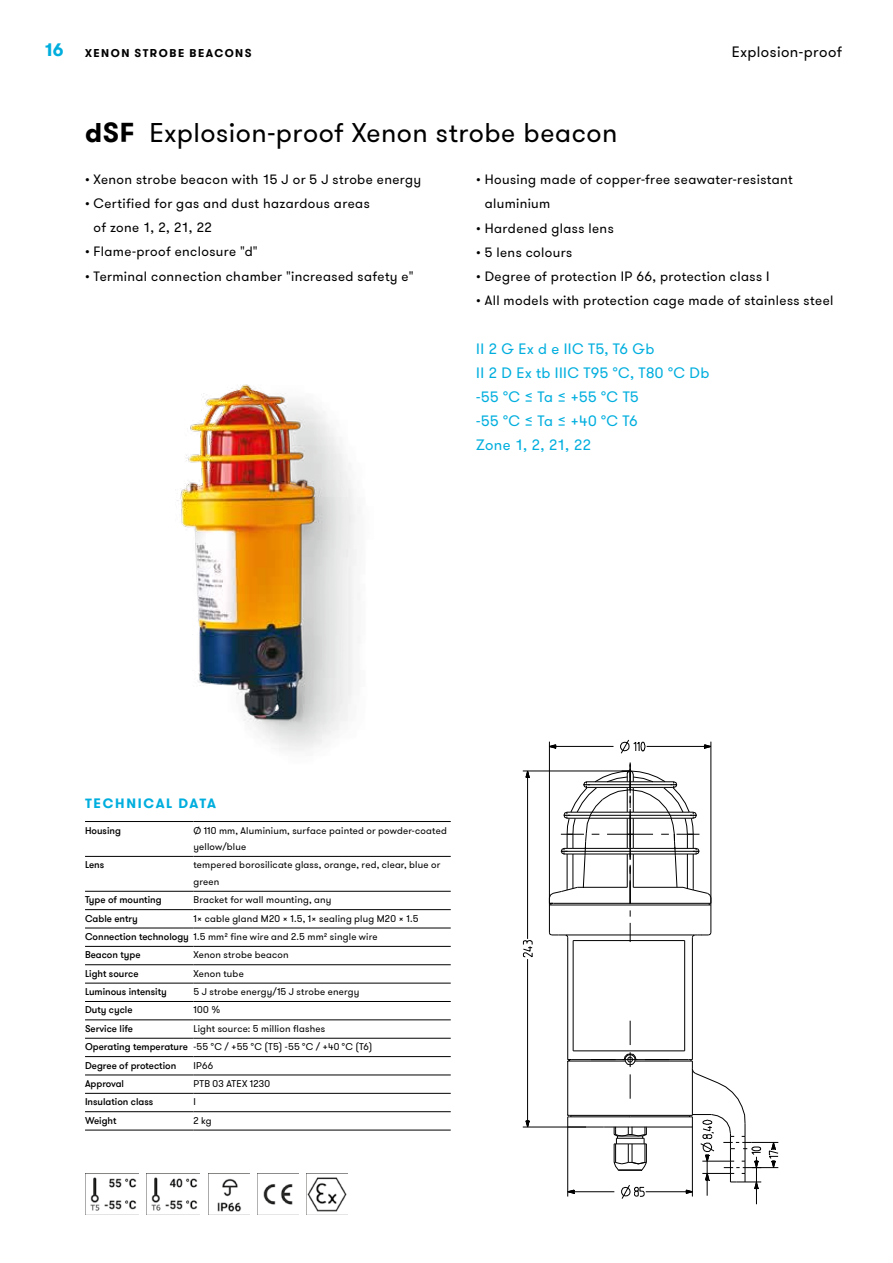
<style>
.page{position:relative;width:893px;height:1263px;background:#fff}
.page>*{position:absolute;margin:0;border:0;box-sizing:border-box;transform-origin:0 0}
.t1{font:27px "GT Walsheim Pro";letter-spacing:.02em;color:#000}
.t2{font:700 27px "GT Walsheim Pro";color:#000}
.t3{font:700 18px "GT Walsheim Pro";color:#00aede}
.t4{font:15px/24px "GT Walsheim Pro";letter-spacing:.03em;color:#00aede}
.t5{font:15px "GT Walsheim Pro";letter-spacing:.03em;color:#000}
.t6{font:13.5px/24px "GT Walsheim Pro";letter-spacing:.03em;color:#000}
.t7{font:700 13.5px "GT Walsheim Pro";letter-spacing:.12em;color:#00aede}
.t8{font:700 11.25px "GT Walsheim Pro";letter-spacing:.135em;color:#000}
.t9{font:9.75px/18.3px "GT Walsheim Pro";letter-spacing:.02em;color:#000}
.t10{font:500 9.75px "GT Walsheim Pro";color:#000}
.s1{font-weight:500}
</style>
<div class="page">
<img style="left:177px;top:384px;width:182px;height:367px">
<svg style="left:630px;top:1074px;width:1px;height:25px"></svg>
<svg style="left:630px;top:1021px;width:1px;height:24px"></svg>
<hr style="left:549px;top:742px;width:1px;height:163px;background:#000">
<hr style="left:711px;top:742px;width:1px;height:163px;background:#000">
<hr style="left:549px;top:746px;width:64px;height:1px;background:#000">
<hr style="left:647px;top:746px;width:64px;height:1px;background:#000">
<svg style="left:620px;top:739px;width:25px;height:15px"></svg>
<svg style="left:549px;top:744px;width:8px;height:5px"></svg>
<svg style="left:704px;top:744px;width:7px;height:5px"></svg>
<hr style="left:567px;top:1127px;width:1px;height:69px;background:#000">
<hr style="left:692px;top:1127px;width:1px;height:69px;background:#000">
<hr style="left:568px;top:1191px;width:46px;height:1px;background:#000">
<hr style="left:646px;top:1191px;width:46px;height:1px;background:#000">
<svg style="left:621px;top:1185px;width:23px;height:14px"></svg>
<svg style="left:567px;top:1190px;width:8px;height:4px"></svg>
<hr style="left:707px;top:1159px;width:1px;height:37px;background:#000">
<hr style="left:523px;top:771px;width:107px;height:1px;background:#000">
<hr style="left:523px;top:1127px;width:63px;height:1px;background:#000">
<hr style="left:527px;top:771px;width:1px;height:168px;background:#000">
<hr style="left:527px;top:959px;width:1px;height:168px;background:#000">
<svg style="left:523px;top:940px;width:9px;height:17px"></svg>
<svg style="left:526px;top:771px;width:4px;height:8px"></svg>
<svg style="left:526px;top:1120px;width:4px;height:7px"></svg>
<hr style="left:756px;top:1157px;width:1px;height:47px;background:#000">
<hr style="left:572px;top:1059px;width:52px;height:1px;background:#000">
<hr style="left:567px;top:1061px;width:1px;height:54px;background:#000">
<hr style="left:573px;top:1050px;width:112px;height:1px;background:#000">
<hr style="left:569px;top:1061px;width:56px;height:1px;background:#000">
<hr style="left:631px;top:1127px;width:61px;height:1px;background:#000">
<hr style="left:567px;top:937px;width:1px;height:122px;background:#000">
<hr style="left:684px;top:940px;width:1px;height:111px;background:#000">
<hr style="left:635px;top:1061px;width:56px;height:1px;background:#000">
<hr style="left:573px;top:940px;width:1px;height:111px;background:#000">
<hr style="left:631px;top:1116px;width:61px;height:1px;background:#000">
<hr style="left:692px;top:937px;width:1px;height:122px;background:#000">
<hr style="left:636px;top:1059px;width:52px;height:1px;background:#000">
<svg style="left:567px;top:1059px;width:5px;height:3px"></svg>
<hr style="left:571px;top:1115px;width:118px;height:1px;background:#000">
<svg style="left:623px;top:1052px;width:14px;height:15px"></svg>
<svg style="left:686px;top:1059px;width:92px;height:135px"></svg>
<svg style="left:567px;top:1114px;width:80px;height:57px"></svg>
<svg style="left:549px;top:762px;width:163px;height:180px"></svg>
<hr style="left:85px;top:821px;width:108px;height:1px;background:#000">
<hr style="left:193px;top:821px;width:258px;height:1px;background:#000">
<hr style="left:85px;top:856px;width:108px;height:1px;background:#000">
<hr style="left:193px;top:856px;width:258px;height:1px;background:#000">
<hr style="left:85px;top:891px;width:108px;height:1px;background:#000">
<hr style="left:193px;top:891px;width:258px;height:1px;background:#000">
<hr style="left:85px;top:909px;width:108px;height:1px;background:#000">
<hr style="left:193px;top:909px;width:258px;height:1px;background:#000">
<hr style="left:85px;top:928px;width:108px;height:1px;background:#000">
<hr style="left:193px;top:928px;width:258px;height:1px;background:#000">
<hr style="left:85px;top:946px;width:108px;height:1px;background:#000">
<hr style="left:193px;top:946px;width:258px;height:1px;background:#000">
<hr style="left:85px;top:964px;width:108px;height:1px;background:#000">
<hr style="left:193px;top:964px;width:258px;height:1px;background:#000">
<hr style="left:85px;top:983px;width:108px;height:1px;background:#000">
<hr style="left:193px;top:983px;width:258px;height:1px;background:#000">
<hr style="left:85px;top:1001px;width:108px;height:1px;background:#000">
<hr style="left:193px;top:1001px;width:258px;height:1px;background:#000">
<hr style="left:85px;top:1019px;width:108px;height:1px;background:#000">
<hr style="left:193px;top:1019px;width:258px;height:1px;background:#000">
<hr style="left:85px;top:1038px;width:108px;height:1px;background:#000">
<hr style="left:193px;top:1038px;width:258px;height:1px;background:#000">
<hr style="left:85px;top:1056px;width:108px;height:1px;background:#000">
<hr style="left:193px;top:1056px;width:258px;height:1px;background:#000">
<hr style="left:85px;top:1075px;width:108px;height:1px;background:#000">
<hr style="left:193px;top:1075px;width:258px;height:1px;background:#000">
<hr style="left:85px;top:1093px;width:108px;height:1px;background:#000">
<hr style="left:193px;top:1093px;width:258px;height:1px;background:#000">
<hr style="left:85px;top:1111px;width:108px;height:1px;background:#000">
<hr style="left:193px;top:1111px;width:258px;height:1px;background:#000">
<hr style="left:85px;top:1130px;width:108px;height:1px;background:#000">
<hr style="left:193px;top:1130px;width:258px;height:1px;background:#000">
<img style="left:85px;top:1173px;width:53px;height:41px">
<img style="left:147px;top:1173px;width:53px;height:38px">
<img style="left:208px;top:1173px;width:41px;height:41px">
<img style="left:258px;top:1173px;width:40px;height:32px">
<img style="left:307px;top:1173px;width:40px;height:39px">
<h2 class="t3" style="left:45px;top:38px;width:20px">16</h2>
<p class="t8" style="left:85px;top:46px;width:168px">XE NON STROBE BEACONS</p>
<h3 class="t5" style="left:732px;top:42px;width:112px">Explosion-proof</h3>
<h1 class="t2" style="left:85px;top:114px;width:34px">DSF</h1>
<h1 class="t1" style="left:149px;top:115px;width:470px">Explosion-proof Xenon strobe beacon</h1>
<h3 class="t6" style="left:85px;top:168px;width:338px">• Xenon strobe beacon with 15 J or 5 J strobe energy</h3>
<h3 class="t6" style="left:94px;top:192px;width:278px;text-indent:-9px">• Certified for gas and dust hazardous areas of zone 1, 2, 21, 22</h3>
<h3 class="t6" style="left:85px;top:240px;width:174px">• Flame-proof enclosure "d"</h3>
<h3 class="t6" style="left:85px;top:264px;width:330px">• Terminal connection chamber "increased safety e"</h3>
<h3 class="t6" style="left:485px;top:168px;width:309px;text-indent:-9px">• Housing made of copper-free seawater-resistant aluminium</h3>
<h3 class="t6" style="left:476px;top:216px;width:139px">• Hardened glass lens</h3>
<h3 class="t6" style="left:476px;top:240px;width:98px">• 5 lens colours</h3>
<h3 class="t6" style="left:476px;top:264px;width:295px">• Degree of protection IP 66, protection class I</h3>
<h3 class="t6" style="left:476px;top:288px;width:359px">• All models with protection cage made of stainless steel</h3>
<h3 class="t4" style="left:476px;top:337px;width:235px">II2GExdeIICT5,T6Gb<br>II 2 D Ex tb IIIC T95 °C, T80 °C Db -55 °C ≤ Ta ≤ +55 °C T5<br>-55 °C ≤ Ta ≤ +40 °C T6<br>Zone 1, 2, 21, 22</h3>
<h3 class="t7" style="left:85px;top:794px;width:133px">TECHNICAL DATA</h3>
<p class="t10" style="left:85px;top:824px;width:37px">Housing</p>
<p class="t9" style="left:193px;top:822px;width:255px;line-height:16.5px">Ø 110 mm, Aluminium, surface painted or powder-coated yellow/blue</p>
<p class="t10" style="left:85px;top:859px;width:21px">Lens</p>
<p class="t9" style="left:193px;top:857px;width:248px;line-height:16.5px">tempered borosilicate glass, orange, red, clear, blue or green</p>
<p class="t10" style="left:85px;top:894px;width:78px">Type of mounting</p>
<p class="t9" style="left:193px;top:891px;width:139px">Bracket for wall mounting, any</p>
<p class="t10" style="left:85px;top:912px;width:54px">Cable entry</p>
<p class="t9" style="left:85px;top:909px;width:335px;text-indent:108px">1x cable gland M20 x 1.5, 1x sealing plug M20 x 1.5<br><span class="s1">Connection technology</span> 1.5 mm² fine wire and 2.5 mm² single wire<br><span class="s1">Beacon type</span></p>
<p class="t9" style="left:193px;top:946px;width:97px">Xenon strobe beacon</p>
<p class="t10" style="left:85px;top:967px;width:55px">Light source</p>
<p class="t9" style="left:193px;top:964px;width:52px">Xenon tube</p>
<p class="t10" style="left:85px;top:985px;width:83px">Luminous intensity</p>
<p class="t9" style="left:193px;top:983px;width:167px">5 J strobe energy/15 J strobe energy</p>
<p class="t10" style="left:85px;top:1004px;width:49px">Duty cycle</p>
<p class="t9" style="left:193px;top:1001px;width:28px">100 %</p>
<p class="t10" style="left:85px;top:1022px;width:50px">Service life</p>
<p class="t9" style="left:85px;top:1019px;width:289px;text-indent:108px">Light source: 5 million flashes<br><span class="s1">Operating temperature</span> -55 °C / +55 °C (T5) -55 °C / +40 °C (T6)<br><span class="s1">Degree of protection</span></p>
<p class="t9" style="left:193px;top:1056px;width:21px">IP66</p>
<p class="t10" style="left:85px;top:1077px;width:41px">Approval</p>
<p class="t9" style="left:193px;top:1075px;width:78px">PTB 03 ATEX 1230</p>
<p class="t10" style="left:85px;top:1096px;width:70px">Insulation class</p>
<p class="t9" style="left:193px;top:1093px;width:4px">I</p>
<p class="t10" style="left:85px;top:1114px;width:33px">Weight</p>
<p class="t9" style="left:193px;top:1111px;width:20px">2 kg</p>
</div>
